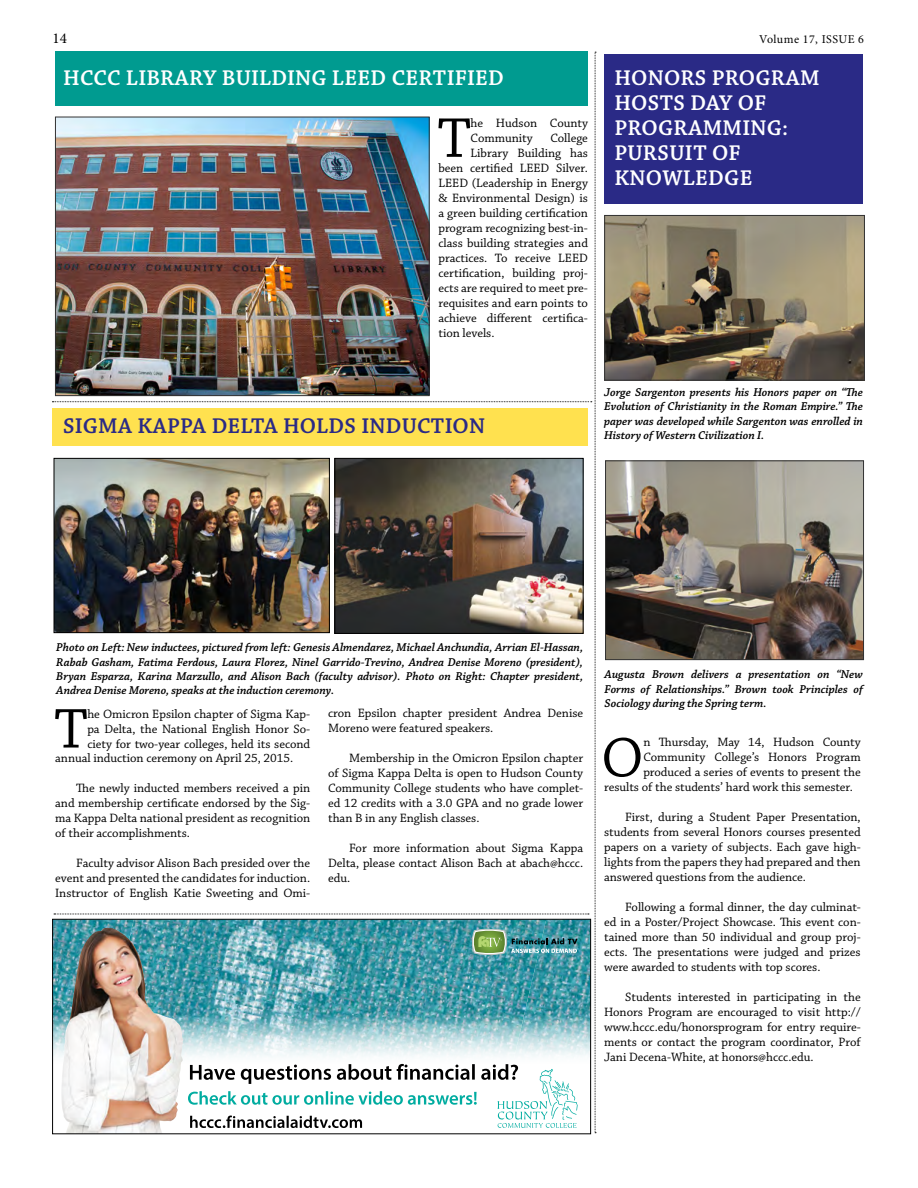
<style>
.page{position:relative;width:918px;height:1188px;background:#fff}
.page>*{position:absolute;margin:0;border:0;box-sizing:border-box;transform-origin:0 0}
.t1{font:58.95px "Chaparral Pro";color:#000}
.t2{font:600 22.5px/25px "Chaparral Pro";letter-spacing:.01em;color:#fff}
.t3{font:600 22.5px "Chaparral Pro";letter-spacing:.01em;color:#2a2a86}
.t4{font:15px "Minion Pro";color:#000}
.t5{font:12.75px/15px "Chaparral Pro";letter-spacing:-.005em;color:#000;text-align:justify}
.t6{font:italic 600 12px/14.4px "Chaparral Pro";color:#000;text-align:justify}
.t7{font:12px "Minion Pro";letter-spacing:.04em;color:#000}
</style>
<div class="page">
<img style="left:614px;top:217px;width:249px;height:162px">
<div style="left:604px;top:215px;width:261px;height:166px;border:1px solid #333"></div>
<img style="left:614px;top:462px;width:248px;height:196px">
<div style="left:605px;top:460px;width:259px;height:200px;border:1px solid #333"></div>
<div style="left:604px;top:54px;width:259px;height:149px;background:#2a2a86"></div>
<img style="left:52px;top:52px;width:562px;height:1081px">
<p class="t4" style="left:53px;top:29px;width:16px">14</p>
<p class="t7" style="left:759px;top:32px;width:106px">Volume 17, ISSUE 6</p>
<h2 class="t2" style="left:615px;top:66px;width:207px">HONORS PROGRAM<br>HOSTS DAY OF<br>PROGRAMMING:<br>PURSUIT OF<br>KNOWLEDGE</h2>
<h2 class="t2" style="left:63px;top:66px;width:442px">HCCC LIBRARY BUILDING LEED CERTIFIED</h2>
<h1 class="t1" style="left:437px;top:106px;width:35px">T</h1>
<p class="t5" style="left:471px;top:116px;width:119px">he Hudson County<br>Community</p>
<p class="t5" style="left:550px;top:131px;width:39px">College</p>
<p class="t5" style="left:471px;top:146px;width:119px">Library Building has</p>
<p class="t5" style="left:438px;top:161px;width:151px">been certified LEED Silver.</p>
<p class="t5" style="left:438px;top:176px;width:151px">LEED (Leadership in Energy</p>
<p class="t5" style="left:438px;top:191px;width:151px">&amp; Environmental Design) is</p>
<p class="t5" style="left:438px;top:206px;width:151px">a green building certification</p>
<p class="t5" style="left:438px;top:221px;width:151px">program recognizing best-in-</p>
<p class="t5" style="left:438px;top:236px;width:151px">class building strategies and</p>
<p class="t5" style="left:438px;top:251px;width:151px">practices. To receive LEED</p>
<p class="t5" style="left:438px;top:266px;width:151px">certification, building proj-</p>
<p class="t5" style="left:438px;top:281px;width:151px">ects are required to meet pre-</p>
<p class="t5" style="left:438px;top:296px;width:151px">requisites and earn points to</p>
<p class="t5" style="left:438px;top:311px;width:151px">achieve different certifica-</p>
<p class="t5" style="left:438px;top:326px;width:58px">tion levels.</p>
<h2 class="t3" style="left:63px;top:413px;width:423px">SIGMA KAPPA DELTA HOLDS INDUCTION</h2>
<p class="t6" style="left:604px;top:385px;width:260px">Jorge Sargenton presents his Honors paper on “The Evolution of Christianity in the Roman Empire.” The paper was developed while Sargenton was enrolled in History of Western Civilization I.</p>
<p class="t6" style="left:56px;top:641px;width:528px">Photo on Left: New inductees, pictured from left: Genesis Almendarez, Michael Anchundia, Arrian El-Hassan, Rabab Gasham, Fatima Ferdous, Laura Florez, Ninel Garrido-Trevino, Andrea Denise Moreno (president), Bryan Esparza, Karina Marzullo, and Alison Bach (faculty advisor). Photo on Right: Chapter president, Andrea Denise Moreno, speaks at the induction ceremony.</p>
<h1 class="t1" style="left:54px;top:696px;width:35px">T</h1>
<p class="t5" style="left:87px;top:706px;width:224px">he Omicron Epsilon chapter of Sigma Kap-</p>
<p class="t5" style="left:87px;top:721px;width:224px">pa Delta, the National English Honor So-</p>
<p class="t5" style="left:87px;top:736px;width:224px">ciety for two-year colleges, held its second</p>
<p class="t5" style="left:55px;top:751px;width:240px">annual induction ceremony on April 25, 2015.</p>
<p class="t5" style="left:55px;top:781px;width:256px;text-indent:21px">The newly inducted members received a pin and membership certificate endorsed by the Sig&shy;ma Kappa Delta national president as recognition of their accomplishments.</p>
<p class="t5" style="left:55px;top:856px;width:256px;text-indent:21px">Faculty advisor Alison Bach presided over the event and presented the candidates for induction.<br>Instructor of English Katie Sweeting and Omi-</p>
<p class="t5" style="left:328px;top:706px;width:256px">cron Epsilon chapter president Andrea Denise<br>Moreno were featured speakers.</p>
<p class="t5" style="left:328px;top:751px;width:256px;text-indent:21px">Membership in the Omicron Epsilon chapter of Sigma Kappa Delta is open to Hudson County Community College students who have complet&shy;ed 12 credits with a 3.0 GPA and no grade lower than B in any English classes.</p>
<p class="t5" style="left:328px;top:841px;width:256px;text-indent:21px">For more information about Sigma Kappa Delta, please contact Alison Bach at abach@hccc. edu.</p>
<p class="t6" style="left:605px;top:668px;width:260px">Augusta Brown delivers a presentation on “New Forms of Relationships.” Brown took Principles of Sociology during the Spring term.</p>
<h1 class="t1" style="left:601px;top:725px;width:44px">O</h1>
<p class="t5" style="left:643px;top:735px;width:219px">n Thursday, May 14, Hudson County</p>
<p class="t5" style="left:643px;top:750px;width:219px">Community College’s Honors Program</p>
<p class="t5" style="left:643px;top:765px;width:219px">produced a series of events to present the</p>
<p class="t5" style="left:604px;top:780px;width:250px">results of the students’ hard work this semester.</p>
<p class="t5" style="left:604px;top:810px;width:258px;text-indent:21px">First, during a Student Paper Presentation, students from several Honors courses presented papers on a variety of subjects. Each gave high&shy;lights from the papers they had prepared and then answered questions from the audience.</p>
<p class="t5" style="left:604px;top:900px;width:258px;text-indent:21px">Following a formal dinner, the day culminat&shy;ed in a Poster/Project Showcase. This event con&shy;tained more than 50 individual and group proj&shy;ects. The presentations were judged and prizes were awarded to students with top scores.</p>
<p class="t5" style="left:604px;top:990px;width:258px;text-indent:21px">Students interested in participating in the Honors Program are encouraged to visit http:// www.hccc.edu/honorsprogram for entry require&shy;ments or contact the program coordinator, Prof Jani Decena-White, at honors@hccc.edu.</p>
</div>
